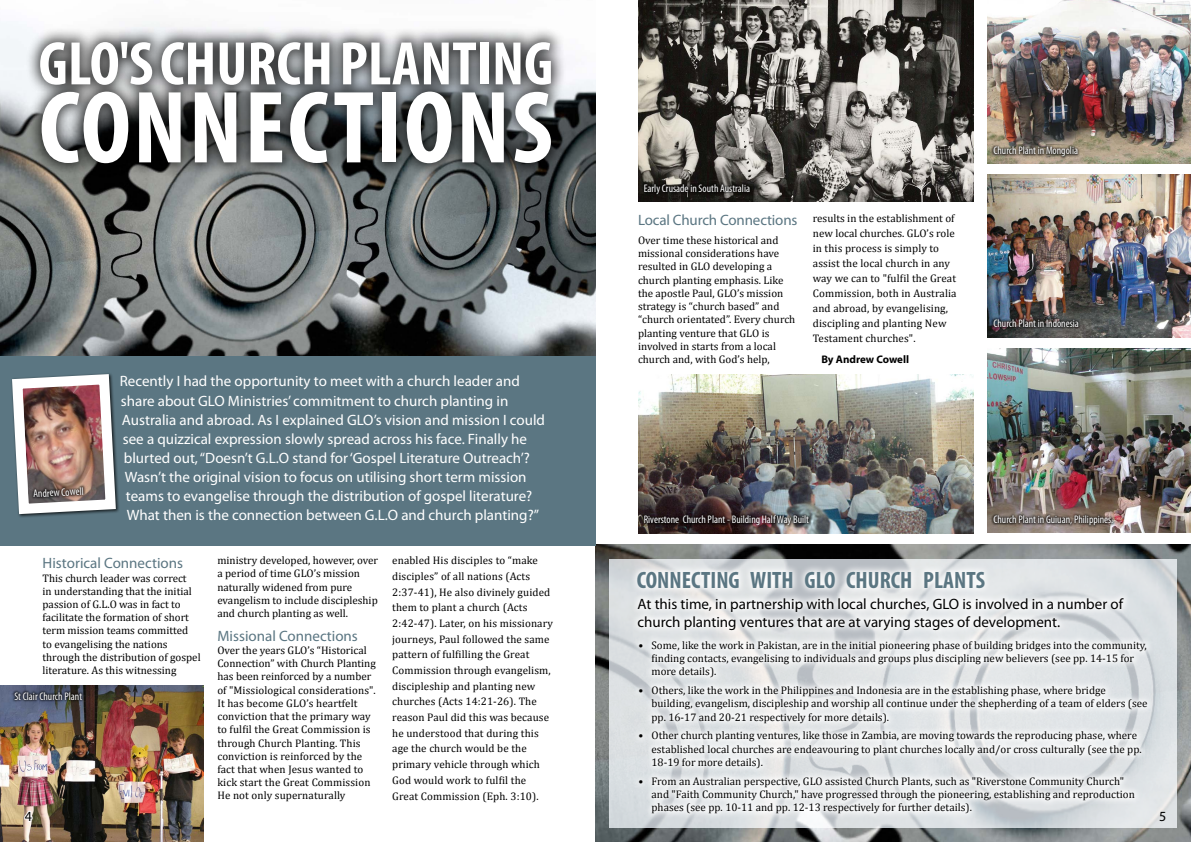
<style>
.page{position:relative;width:1191px;height:842px;background:#fff}
.page>*{position:absolute;margin:0;border:0;box-sizing:border-box;transform-origin:0 0}
.t1{font:700 condensed 103.8px "Myriad Pro";letter-spacing:.02em;color:#fff}
.t2{font:700 condensed 62px "Myriad Pro";color:#fff}
.t3{font:700 condensed 23.8px "Myriad Pro";color:#5b7682}
.t4{font:15px "Myriad Pro";color:#fff}
.t5{font:15px/18px "Myriad Pro";color:#000}
.t6{font:15px "Myriad Pro";color:#5b7682}
.t7{font:14px "Myriad Pro";color:#000}
.t8{font:11px/13.2px "Cambria";color:#000}
.t9{font:condensed 11px "Myriad Pro";color:#fff}
.t10{font:700 11px "Myriad Pro";letter-spacing:-.005em;color:#000}
</style>
<div class="page">
<img style="left:595px;top:544px;width:596px;height:298px">
<svg style="left:609px;top:559px;width:567px;height:269px;background:#d9dde0"></svg>
<img style="left:0;top:21px;width:595px;height:335px">
<div style="left:0;top:356px;width:595px;height:190px;background:#5b7682"></div>
<div style="left:25px;top:27px;width:541px;height:151px;background:#000;opacity:.75"></div>
<svg style="left:630px;top:591px;width:524px;height:230px"></svg>
<svg style="left:629px;top:564px;width:363px;height:32px"></svg>
<img style="left:0;top:686px;width:203px;height:156px">
<img style="left:11px;top:373px;width:108px;height:144px">
<div style="left:31px;top:484px;width:55px;height:16px;background:#000;opacity:.75"></div>
<img style="left:638px;top:0;width:335px;height:201px">
<img style="left:638px;top:375px;width:335px;height:158px">
<img style="left:987px;top:174px;width:204px;height:163px">
<img style="left:987px;top:0;width:204px;height:163px">
<img style="left:987px;top:349px;width:204px;height:184px">
<div style="left:641px;top:182px;width:111px;height:15px;background:#000;opacity:.75"></div>
<div style="left:991px;top:143px;width:89px;height:16px;background:#000;opacity:.75"></div>
<div style="left:991px;top:317px;width:90px;height:13px;background:#000;opacity:.75"></div>
<div style="left:991px;top:513px;width:124px;height:15px;background:#000;opacity:.75"></div>
<div style="left:641px;top:513px;width:171px;height:15px;background:#000;opacity:.75"></div>
<div style="left:12px;top:690px;width:73px;height:13px;background:#000;opacity:.75"></div>
<svg style="left:23px;top:805px;width:11px;height:18px"></svg>
<h2 class="t2" style="left:39px;top:25px;width:516px">GLO'S CHURCH PLANTING</h2>
<h1 class="t1" style="left:39px;top:63px;width:515px">CONNECTIONS</h1>
<p class="t9" style="left:33px;top:487px;width:52px;rotate:-3deg">Andrew Cowell</p>
<h3 class="t4" style="left:120px;top:372px;width:402px">Recently I had the opportunity to meet with a church leader and</h3>
<h3 class="t4" style="left:121px;top:391px;width:389px">share about GLO Ministries’ commitment to church planting in</h3>
<h3 class="t4" style="left:122px;top:410px;width:425px">Australia and abroad. As I explained GLO’s vision and mission I could</h3>
<h3 class="t4" style="left:123px;top:429px;width:406px">see a quizzical expression slowly spread across his face. Finally he</h3>
<h3 class="t4" style="left:124px;top:449px;width:408px">blurted out, “Doesn’t G.L.O stand for ‘Gospel Literature Outreach’?</h3>
<h3 class="t4" style="left:125px;top:468px;width:403px">Wasn’t the original vision to focus on utilising short term mission</h3>
<h3 class="t4" style="left:126px;top:487px;width:408px">teams to evangelise through the distribution of gospel literature?</h3>
<h3 class="t4" style="left:127px;top:506px;width:414px">What then is the connection between G.L.O and church planting?”</h3>
<p class="t9" style="left:643px;top:182px;width:108px">Early Crusade in South Australia</p>
<h3 class="t6" style="left:638px;top:210px;width:161px">Local Church Connections</h3>
<p class="t8" style="left:638px;top:233px;width:159px">Over time these historical and missional considerations have resulted in GLO developing a church planting emphasis. Like the apostle Paul, GLO’s mission strategy is “church based” and “church orientated”. Every church planting venture that GLO is involved in starts from a local church and, with God’s help,</p>
<p class="t8" style="left:813px;top:211px;width:145px;line-height:15px">results in the establishment of new local churches. GLO’s role in this process is simply to assist the local church in any way we can to "fulfil the Great<br>Commission, both in Australia and abroad, by evangelising, discipling and planting New<br>Testament churches".</p>
<p class="t10" style="left:821px;top:352px;width:89px">By Andrew Cowell</p>
<p class="t9" style="left:993px;top:144px;width:86px">Church Plant in Mongolia</p>
<p class="t9" style="left:993px;top:317px;width:87px">Church Plant in Indonesia</p>
<p class="t9" style="left:643px;top:513px;width:167px">Riverstone Church Plant - Building Half Way Built</p>
<p class="t9" style="left:993px;top:513px;width:121px">Church Plant in Guiuan, Philippines.</p>
<p class="t8" style="left:392px;top:553px;width:162px;line-height:15.7px">enabled His disciples to “make disciples” of all nations (Acts<br>2:37-41), He also divinely guided them to plant a church (Acts<br>2:42-47). Later, on his missionary journeys, Paul followed the same pattern of fulfilling the Great<br>Commission through evangelism, discipleship and planting new churches (Acts 14:21-26). The reason Paul did this was because he understood that during this age the church would be the primary vehicle through which<br>God would work to fulfil the<br>Great Commission (Eph. 3:10).</p>
<p class="t8" style="left:217px;top:554px;width:162px">ministry developed, however, over a period of time GLO’s mission naturally widened from pure evangelism to include discipleship and church planting as well.</p>
<h3 class="t6" style="left:217px;top:626px;width:142px">Missional Connections</h3>
<p class="t8" style="left:217px;top:644px;width:160px">Over the years GLO’s “Historical<br>Connection” with Church Planting has been reinforced by a number of "Missiological considerations".<br>It has become GLO’s heartfelt conviction that the primary way to fulfil the Great Commission is through Church Planting. This conviction is reinforced by the fact that when Jesus wanted to kick start the Great Commission<br>He not only supernaturally</p>
<h3 class="t6" style="left:43px;top:554px;width:142px">Historical Connections</h3>
<p class="t8" style="left:43px;top:571px;width:160px">This church leader was correct<br>in understanding that the initial passion of G.L.O was in fact to facilitate the formation of short term mission teams committed<br>to evangelising the nations through the distribution of gospel literature. As this witnessing</p>
<h3 class="t3" style="left:637px;top:565px;width:350px">CONNECTING WITH GLO CHURCH PLANTS</h3>
<h3 class="t5" style="left:637px;top:595px;width:487px">At this time, in partnership with local churches, GLO is involved in a number of church planting ventures that are at varying stages of development.</h3>
<p class="t8" style="left:651px;top:638px;width:497px;text-indent:-13px">• Some, like the work in Pakistan, are in the initial pioneering phase of building bridges into the community, finding contacts, evangelising to individuals and groups plus discipling new believers (see pp. 14-15 for more details).</p>
<p class="t8" style="left:651px;top:684px;width:497px;text-indent:-13px">• Others, like the work in the Philippines and Indonesia are in the establishing phase, where bridge building, evangelism, discipleship and worship all continue under the shepherding of a team of elders (see pp. 16-17 and 20-21 respectively for more details).</p>
<p class="t8" style="left:651px;top:729px;width:492px;text-indent:-13px">• Other church planting ventures, like those in Zambia, are moving towards the reproducing phase, where established local churches are endeavouring to plant churches locally and/or cross culturally (see the pp.<br>18-19 for more details).</p>
<p class="t8" style="left:651px;top:774px;width:485px;text-indent:-13px">• From an Australian perspective, GLO assisted Church Plants, such as "Riverstone Community Church" and "Faith Community Church," have progressed through the pioneering, establishing and reproduction phases (see pp. 10-11 and pp. 12-13 respectively for further details).</p>
<p class="t9" style="left:14px;top:690px;width:69px">St Clair Church Plant</p>
<p class="t7" style="left:25px;top:807px;width:9px">4</p>
<p class="t7" style="left:1159px;top:807px;width:9px">5</p>
</div>
